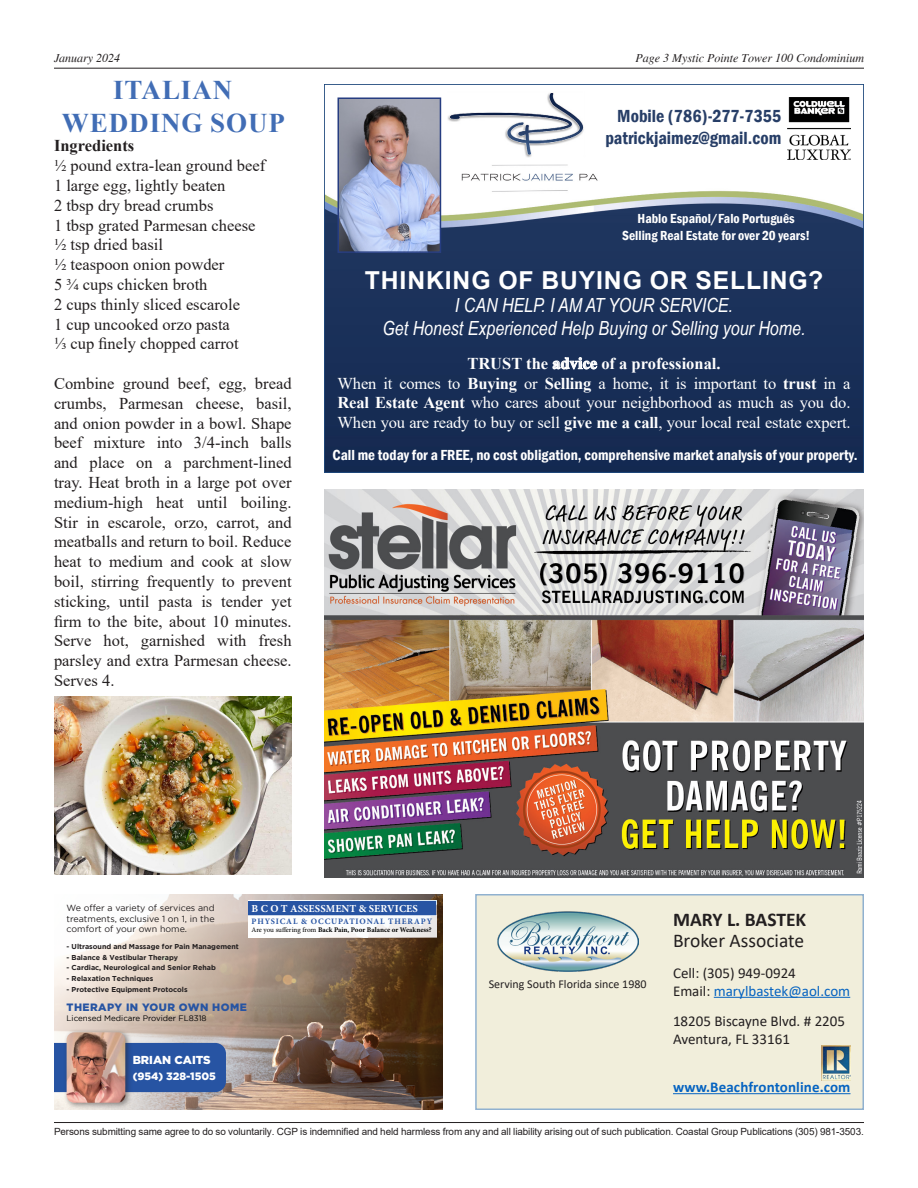
<style>
.page{position:relative;width:918px;height:1188px;background:#fff}
.page>*{position:absolute;margin:0;border:0;box-sizing:border-box;transform-origin:0 0}
.t1{font:700 27px/32.4px "Times New Roman";letter-spacing:.035em;color:#416db5;text-align:center}
.t2{font:700 24.75px "Arial";letter-spacing:.035em;color:#fff}
.t3{font:italic 19.5px/23.4px "Arial Narrow";color:#fff;text-align:center}
.t4{font:19.5px/21px "Calibri";color:#231f20}
.t5{font:600 condensed 18px/22.5px "Franklin Gothic";color:#273e67;text-align:right}
.t6{font:16.5px/19.8px "Times New Roman";color:#231f20;text-align:justify}
.t7{font:16.5px/19.8px "Times New Roman";letter-spacing:-.01em;color:#fff;text-align:center}
.t8{font:700 16.5px "Times New Roman";color:#231f20}
.t9{font:15px/18px "Calibri";color:#231f20}
.t10{font:600 condensed 15px "Franklin Gothic";color:#fff}
.t11{font:700 15px "Calibri";letter-spacing:.005em;color:#0563c1}
.t12{font:600 condensed 13.5px/16.2px "Franklin Gothic";color:#fff;text-align:center}
.t13{font:italic 12px "Times";color:#231f20}
.t14{font:12px "Calibri";color:#231f20}
.t15{font:900 11.55px "Gotham";color:#fff}
.t16{font:700 10.65px "Minion Pro";letter-spacing:.01em;color:#fff}
.t17{font:900 10.65px "Gotham";letter-spacing:.04em;color:#2754a3}
.t18{font:900 10.65px "Gotham";color:#fff}
.t19{font:9.9px "Arial";letter-spacing:-.01em;color:#231f20}
.t20{font:8.85px/10.6px "Gotham";color:#231f20;text-align:justify}
.t21{font:700 8.25px "Minion Pro";letter-spacing:.11em;color:#2754a3}
.t22{font:7.95px "Gotham";color:#000}
.t23{font:700 7.05px "Gotham";color:#231f20}
.t24{font:700 7.05px "Minion Pro";color:#000}
.s1{font-weight:700}
.s2{font-weight:400}
.s3{color:#0563c1}
</style>
<div class="page">
<hr style="left:54px;top:68px;width:810px;height:1px;background:#231f20">
<img style="left:326px;top:97px;width:536px;height:374px">
<img style="left:447px;top:93px;width:152px;height:101px">
<img style="left:341px;top:101px;width:97px;height:149px">
<div style="left:338px;top:98px;width:103px;height:155px;border:2px solid #263d81"></div>
<img style="left:788px;top:98px;width:62px;height:62px">
<img style="left:54px;top:894px;width:389px;height:216px">
<div style="left:54px;top:1043px;width:172px;height:49px;background:#2754a3"></div>
<div style="left:63px;top:1029px;width:70px;height:81px;background:#231f20;opacity:.5"></div>
<img style="left:67px;top:1032px;width:58px;height:71px">
<svg style="left:248px;top:900px;width:188px;height:1px"></svg>
<div style="left:248px;top:901px;width:188px;height:14px;background:#2754a3"></div>
<div style="left:248px;top:915px;width:188px;height:22px;background:linear-gradient(to right,#fff,#efeeee)"></div>
<img style="left:324px;top:489px;width:540px;height:389px">
<div style="left:476px;top:895px;width:387px;height:214px;background:#f1eedb"></div>
<div style="left:475px;top:894px;width:389px;height:216px;border:2px solid #90b1d0"></div>
<img style="left:497px;top:911px;width:141px;height:61px">
<hr style="left:714px;top:997px;width:136px;height:1px;background:#0563c1">
<hr style="left:673px;top:1093px;width:177px;height:1px;background:#0563c1">
<img style="left:821px;top:1045px;width:30px;height:35px">
<hr style="left:54px;top:1122px;width:810px;height:1px;background:#231f20">
<img style="left:54px;top:696px;width:238px;height:178px">
<p class="t13" style="left:54px;top:52px;width:68px">January 2024</p>
<p class="t13" style="left:635px;top:52px;width:230px">Page 3 Mystic Pointe Tower 100 Condominium</p>
<p class="t1" style="left:62px;top:73px;width:225px">ITALIAN<br>WEDDING SOUP</p>
<p class="t8" style="left:54px;top:134px;width:82px">Ingredients</p>
<p class="t6" style="left:54px;top:155px;width:213px">½ pound extra-lean ground beef</p>
<p class="t6" style="left:54px;top:175px;width:173px">1 large egg, lightly beaten</p>
<p class="t6" style="left:54px;top:195px;width:161px">2 tbsp dry bread crumbs</p>
<p class="t6" style="left:54px;top:215px;width:203px">1 tbsp grated Parmesan cheese</p>
<p class="t6" style="left:54px;top:235px;width:111px">½ tsp dried basil</p>
<p class="t6" style="left:54px;top:254px;width:172px">½ teaspoon onion powder</p>
<p class="t6" style="left:54px;top:274px;width:155px">5 ¾ cups chicken broth</p>
<p class="t6" style="left:54px;top:294px;width:188px">2 cups thinly sliced escarole</p>
<p class="t6" style="left:54px;top:314px;width:177px">1 cup uncooked orzo pasta</p>
<p class="t6" style="left:54px;top:334px;width:186px">⅓ cup finely chopped carrot</p>
<p class="t6" style="left:54px;top:373px;width:239px">Combine ground beef, egg, bread crumbs, Parmesan cheese, basil, and onion powder in a bowl. Shape beef mixture into 3/4-inch balls and place on a parchment-lined tray. Heat broth in a large pot over medium-high heat until boiling.<br>Stir in escarole, orzo, carrot, and meatballs and return to boil. Reduce heat to medium and cook at slow boil, stirring frequently to prevent sticking, until pasta is tender yet firm to the bite, about 10 minutes.<br>Serve hot, garnished with fresh parsley and extra Parmesan cheese.<br>Serves 4.</p>
<p class="t5" style="left:605px;top:104px;width:177px">Mobile (786)-277-7355 patrickjaimez@gmail.com</p>
<p class="t12" style="left:622px;top:211px;width:190px">Hablo Español/Falo Português<br>Selling Real Estate for over 20 years!</p>
<p class="t2" style="left:365px;top:262px;width:460px">THINKING OF BUYING OR SELLING?</p>
<p class="t3" style="left:382px;top:293px;width:425px">I CAN HELP. I AM AT YOUR SERVICE.<br>Get Honest Experienced Help Buying or Selling your Home.</p>
<p class="t7" style="left:338px;top:353px;width:515px"><span class="s1">TRUST the advice of a professional.<br></span>When it comes to <span class="s1">Buying</span> or <span class="s1">Selling</span> a home, it is important to <span class="s1">trust</span> in a <span class="s1">Real Estate Agent</span> who cares about your neighborhood as much as you do.<br>When you are ready to buy or sell <span class="s1">give me a call</span>, your local real estate expert.</p>
<p class="t10" style="left:333px;top:445px;width:527px">Call me today for a FREE, no cost obligation, comprehensive market analysis of your property.</p>
<p class="t20" style="left:67px;top:902px;width:150px">We offer a variety of services and treatments, exclusive 1 on 1, in the comfort of your own home.</p>
<p class="t16" style="left:252px;top:901px;width:168px">B C O T ASSESSMENT &amp; SERVICES</p>
<p class="t21" style="left:252px;top:916px;width:182px">PHYSICAL &amp; OCCUPATIONAL THERAPY</p>
<p class="t24" style="left:251px;top:925px;width:182px"><span class="s2">Are you suffering from</span> Back Pain, Poor Balance or Weakness?</p>
<p class="t4" style="left:673px;top:908px;width:135px"><span class="s1">MARY L. BASTEK<br></span>Broker Associate</p>
<p class="t9" style="left:673px;top:963px;width:179px">Cell: (305) 949-0924<br>Email: <span class="s3">marylbastek@aol.com</span></p>
<p class="t9" style="left:673px;top:1011px;width:174px">18205 Biscayne Blvd. # 2205<br>Aventura, FL 33161</p>
<p class="t23" style="left:67px;top:942px;width:174px">- Ultrasound and Massage for Pain Management</p>
<p class="t23" style="left:67px;top:953px;width:113px">- Balance &amp; Vestibular Therapy</p>
<p class="t23" style="left:67px;top:964px;width:151px">- Cardiac, Neurological and Senior Rehab</p>
<p class="t23" style="left:67px;top:974px;width:88px">- Relaxation Techniques</p>
<p class="t23" style="left:67px;top:985px;width:122px">- Protective Equipment Protocols</p>
<p class="t14" style="left:489px;top:975px;width:159px">Serving South Florida since 1980</p>
<p class="t17" style="left:67px;top:1001px;width:182px">THERAPY IN YOUR OWN HOME</p>
<p class="t22" style="left:67px;top:1014px;width:142px">Licensed Medicare Provider FL8318</p>
<p class="t15" style="left:133px;top:1053px;width:80px">BRIAN CAITS</p>
<p class="t18" style="left:133px;top:1070px;width:85px">(954) 328-1505</p>
<p class="t11" style="left:673px;top:1076px;width:179px">www.Beachfrontonline.com</p>
<p class="t19" style="left:54px;top:1124px;width:811px">Persons submitting same agree to do so voluntarily. CGP is indemnified and held harmless from any and all liability arising out of such publication. Coastal Group Publications (305) 981-3503.</p>
</div>
